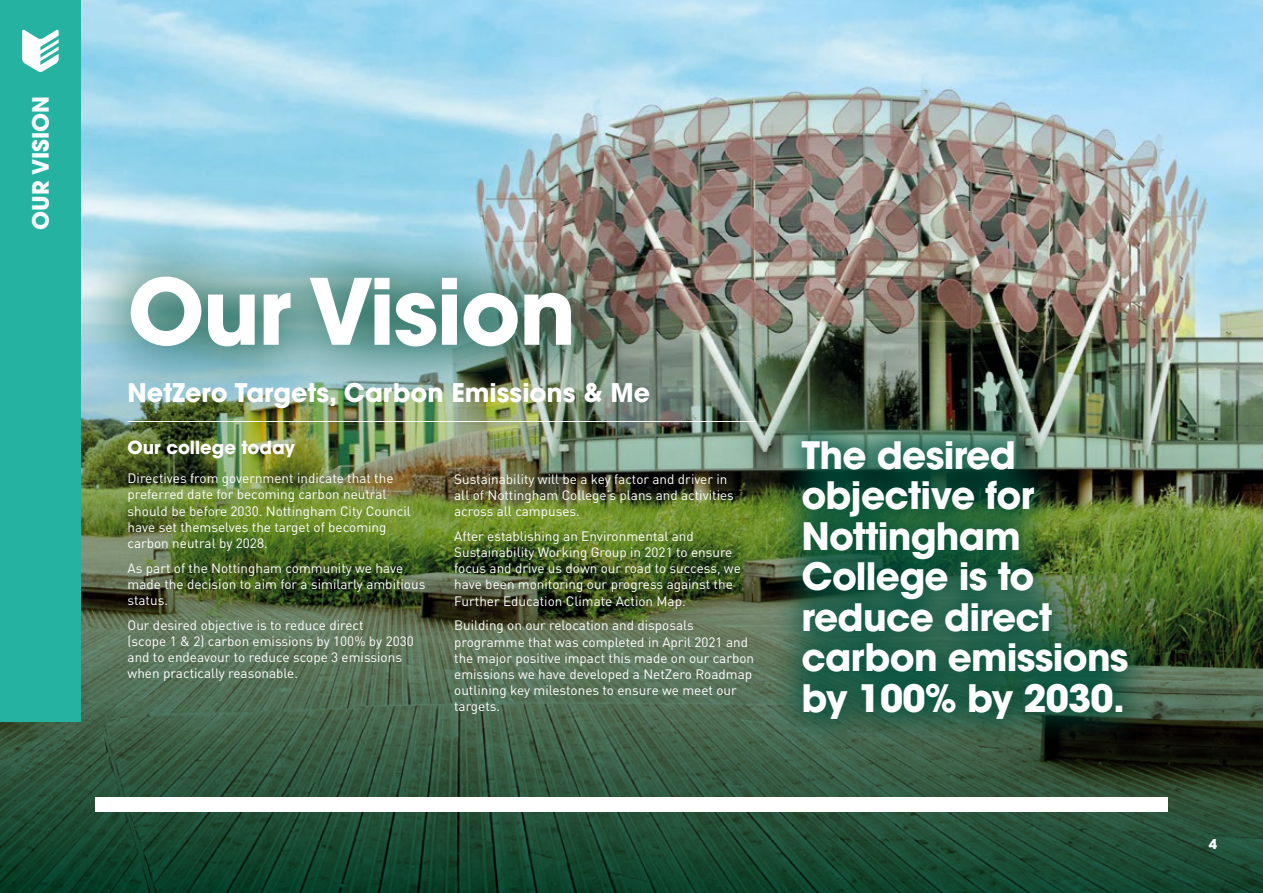
<style>
.page{position:relative;width:1263px;height:893px;background:#fff}
.page>*{position:absolute;margin:0;border:0;box-sizing:border-box;transform-origin:0 0}
.t1{font:700 90.45px "ITC Avant Garde Std";letter-spacing:-.02em;color:#fff}
.t2{font:700 37.5px/40.5px "ITC Avant Garde Std";letter-spacing:-.02em;color:#fff}
.t3{font:700 25.5px "ITC Avant Garde Std";color:#fff}
.t4{font:700 22.35px "ITC Avant Garde Std";color:#fff}
.t5{font:700 18px "ITC Avant Garde Std";color:#fff}
.t6{font:13.5px/16.2px "DIN";color:#fff}
.t7{font:700 13.5px "ITC Avant Garde Std";color:#fff}
</style>
<div class="page">
<img style="left:0;top:0;width:1263px;height:893px">
<div style="left:72px;top:217px;width:559px;height:189px;background:#00513e;opacity:.84"></div>
<div style="left:0;top:0;width:81px;height:721px;background:#25b2a1"></div>
<svg style="left:22px;top:30px;width:37px;height:42px"></svg>
<hr style="left:128px;top:421px;width:627px;height:1px;background:#fff">
<div style="left:771px;top:409px;width:388px;height:341px;background:#00513e;opacity:.94"></div>
<div style="left:95px;top:797px;width:1073px;height:14px;background:#fff"></div>
<h3 class="t4" style="left:25px;top:230px;width:135px;rotate:-90deg">OUR VISION</h3>
<h1 class="t1" style="left:128px;top:251px;width:450px">Our Vision</h1>
<h3 class="t3" style="left:128px;top:376px;width:524px">NetZero Targets, Carbon Emissions &amp; Me</h3>
<h3 class="t5" style="left:128px;top:436px;width:169px">Our college today</h3>
<p class="t6" style="left:128px;top:470px;width:285px">Directives from government indicate that the preferred date for becoming carbon neutral should be before 2030. Nottingham City Council have set themselves the target of becoming carbon neutral by 2028.</p>
<p class="t6" style="left:128px;top:559px;width:299px">As part of the Nottingham community we have made the decision to aim for a similarly ambitious status.</p>
<p class="t6" style="left:128px;top:617px;width:288px">Our desired objective is to reduce direct<br>(scope 1 &amp; 2) carbon emissions by 100% by 2030 and to endeavour to reduce scope 3 emissions when practically reasonable.</p>
<p class="t6" style="left:454px;top:470px;width:281px">Sustainability will be a key factor and driver in all of Nottingham College’s plans and activities across all campuses.</p>
<p class="t6" style="left:454px;top:528px;width:288px">After establishing an Environmental and Sustainability Working Group in 2021 to ensure focus and drive us down our road to success, we have been monitoring our progress against the Further Education Climate Action Map.</p>
<p class="t6" style="left:454px;top:617px;width:301px">Building on our relocation and disposals programme that was completed in April 2021 and the major positive impact this made on our carbon emissions we have developed a NetZero Roadmap outlining key milestones to ensure we meet our targets.</p>
<h2 class="t2" style="left:801px;top:434px;width:329px">The desired objective for<br>Nottingham<br>College is to reduce direct carbon emissions by 100% by 2030.</h2>
<p class="t7" style="left:1209px;top:835px;width:10px">4</p>
</div>
